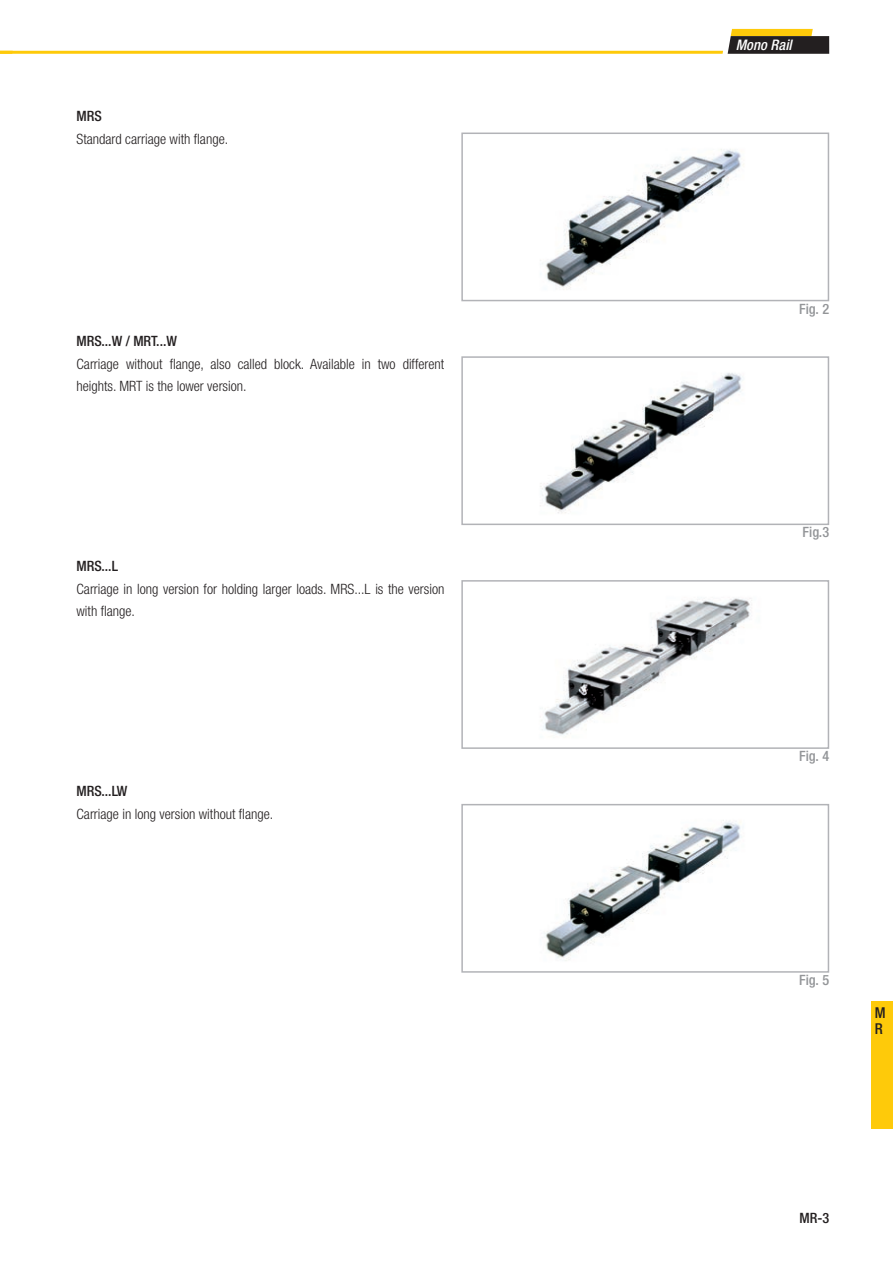
<style>
.page{position:relative;width:893px;height:1263px;background:#fff}
.page>*{position:absolute;margin:0;border:0;box-sizing:border-box;transform-origin:0 0}
.t1{font:500 condensed 15px/16.6px "Helvetica Neue LT Std";color:#231f20}
.t2{font:italic 500 condensed 14.55px "Helvetica Neue LT Std";letter-spacing:.01em;color:#fff}
.t3{font:300 condensed 14.25px/22.5px "Helvetica Neue LT Std";color:#231f20}
.t4{font:500 condensed 14.25px "Helvetica Neue LT Std";color:#231f20}
.t5{font:500 condensed 14.25px "Helvetica Neue LT Std";color:#939598}
</style>
<div class="page">
<div style="left:872px;top:1001px;width:21px;height:127px;background:#feca0a"></div>
<svg style="left:0;top:29px;width:829px;height:25px"></svg>
<img style="left:540px;top:149px;width:204px;height:139px">
<div style="left:461px;top:133px;width:368px;height:168px;border:2px solid #b2b3b7"></div>
<img style="left:540px;top:373px;width:202px;height:140px">
<div style="left:461px;top:356px;width:368px;height:169px;border:2px solid #b2b3b7"></div>
<img style="left:541px;top:598px;width:210px;height:137px">
<div style="left:461px;top:580px;width:368px;height:169px;border:2px solid #b2b3b7"></div>
<img style="left:544px;top:820px;width:197px;height:141px">
<div style="left:461px;top:804px;width:368px;height:169px;border:2px solid #b2b3b7"></div>
<p class="t4" style="left:77px;top:108px;width:27px">MRS</p>
<p class="t3" style="left:77px;top:127px;width:153px">Standard carriage with flange.</p>
<p class="t4" style="left:77px;top:333px;width:102px">MRS...W / MRT...W</p>
<p class="t3" style="left:77px;top:352px;width:369px">Carriage without flange, also called block. Available in two different heights. MRT is the lower version.</p>
<p class="t4" style="left:77px;top:558px;width:43px">MRS...L</p>
<p class="t3" style="left:77px;top:577px;width:369px">Carriage in long version for holding larger loads. MRS...L is the version with flange.</p>
<p class="t4" style="left:77px;top:783px;width:52px">MRS...LW</p>
<p class="t3" style="left:77px;top:802px;width:198px">Carriage in long version without flange.</p>
<p class="t2" style="left:736px;top:36px;width:58px">Mono Rail</p>
<p class="t5" style="left:799px;top:300px;width:32px">Fig. 2</p>
<p class="t5" style="left:803px;top:524px;width:28px">Fig.3</p>
<p class="t5" style="left:799px;top:748px;width:32px">Fig. 4</p>
<p class="t5" style="left:799px;top:971px;width:32px">Fig. 5</p>
<p class="t1" style="left:875px;top:1004px;width:12px">M<br>R</p>
<p class="t4" style="left:799px;top:1209px;width:31px">MR-3</p>
</div>
